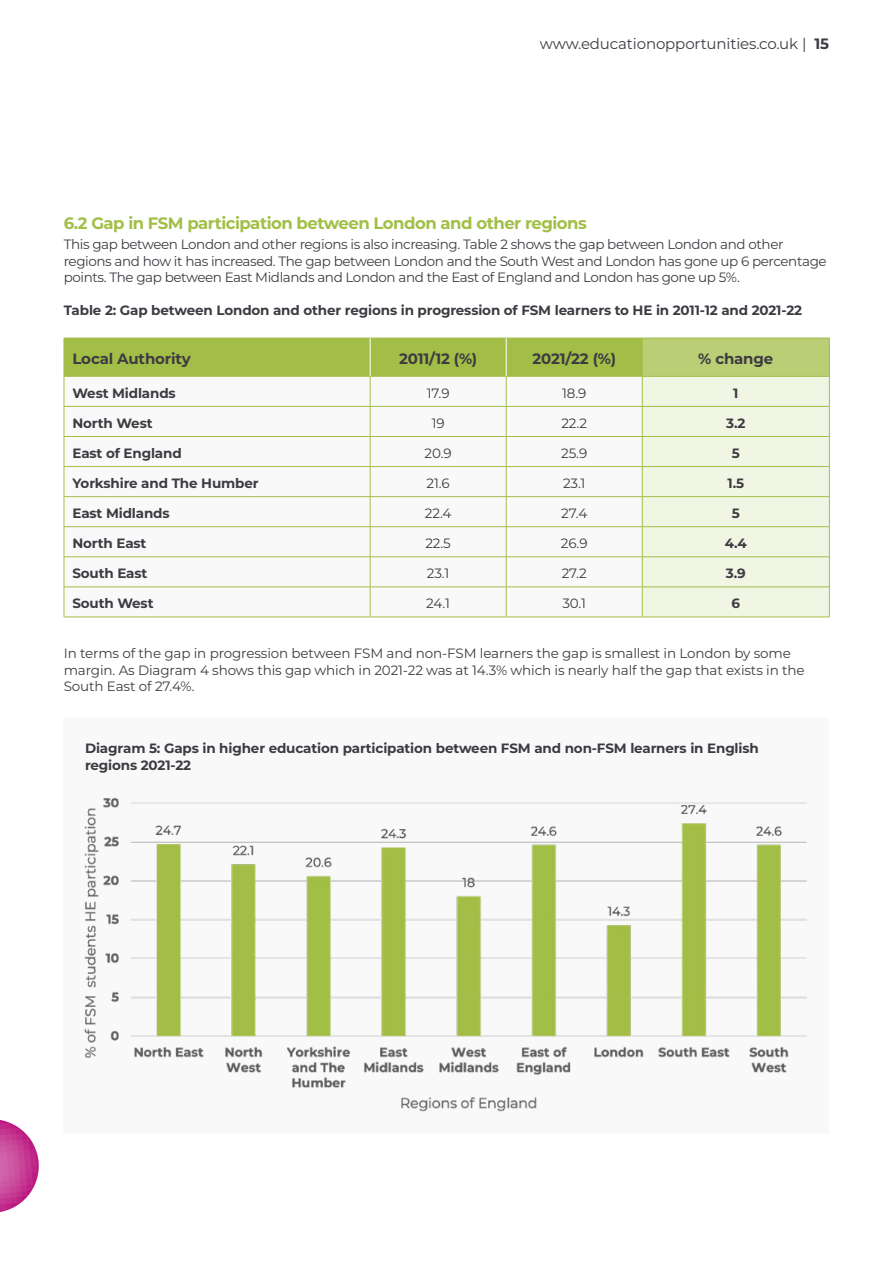
<style>
.page{position:relative;width:893px;height:1263px;background:#fff}
.page>*{position:absolute;margin:0;border:0;box-sizing:border-box;transform-origin:0 0}
.Large_Subheader{font:700 16.5px "Montserrat";letter-spacing:-.03em;color:#a3be47}
.Body_Copy{font:700 15px "Montserrat";letter-spacing:-.01em;color:#3d3b42}
.t1{font:15px "Montserrat";letter-spacing:-.01em;color:#3d3b42}
.Body_Copy-2{font:13.5px/16.5px "Montserrat";letter-spacing:-.03em;color:#3d3b42}
.Body_Copy-3{font:13.5px/16.5px "Montserrat";letter-spacing:-.01em;color:#3d3b42}
.Diagram_Header{font:700 13.5px/16.5px "Montserrat";letter-spacing:-.01em;color:#3d3b42}
.Body_Copy-4{font:700 13.5px "Montserrat";letter-spacing:-.01em;color:#3d3b42}
.s1{font-weight:700}
</style>
<div class="page">
<svg style="left:0;top:1120px;width:39px;height:92px"></svg>
<svg style="left:64px;top:338px;width:766px;height:279px"></svg>
<hr style="left:64px;top:526px;width:306px;height:1px;background:#a3be47">
<hr style="left:64px;top:527px;width:1px;height:30px;background:#a3be47">
<hr style="left:370px;top:526px;width:136px;height:1px;background:#a3be47">
<hr style="left:370px;top:527px;width:1px;height:30px;background:#a3be47">
<hr style="left:506px;top:526px;width:136px;height:1px;background:#a3be47">
<hr style="left:506px;top:527px;width:1px;height:30px;background:#a3be47">
<hr style="left:642px;top:526px;width:188px;height:1px;background:#a3be47">
<hr style="left:642px;top:527px;width:1px;height:30px;background:#a3be47">
<hr style="left:829px;top:527px;width:1px;height:30px;background:#a3be47">
<hr style="left:64px;top:556px;width:306px;height:1px;background:#a3be47">
<hr style="left:64px;top:557px;width:1px;height:30px;background:#a3be47">
<hr style="left:370px;top:556px;width:136px;height:1px;background:#a3be47">
<hr style="left:370px;top:557px;width:1px;height:30px;background:#a3be47">
<hr style="left:506px;top:556px;width:136px;height:1px;background:#a3be47">
<hr style="left:506px;top:557px;width:1px;height:30px;background:#a3be47">
<hr style="left:642px;top:556px;width:188px;height:1px;background:#a3be47">
<hr style="left:642px;top:557px;width:1px;height:30px;background:#a3be47">
<hr style="left:829px;top:557px;width:1px;height:30px;background:#a3be47">
<hr style="left:64px;top:587px;width:306px;height:1px;background:#a3be47">
<hr style="left:64px;top:587px;width:1px;height:30px;background:#a3be47">
<hr style="left:370px;top:587px;width:136px;height:1px;background:#a3be47">
<hr style="left:370px;top:587px;width:1px;height:30px;background:#a3be47">
<hr style="left:506px;top:587px;width:136px;height:1px;background:#a3be47">
<hr style="left:506px;top:587px;width:1px;height:30px;background:#a3be47">
<hr style="left:642px;top:587px;width:188px;height:1px;background:#a3be47">
<hr style="left:642px;top:587px;width:1px;height:30px;background:#a3be47">
<hr style="left:829px;top:587px;width:1px;height:30px;background:#a3be47">
<hr style="left:64px;top:617px;width:306px;height:1px;background:#a3be47">
<hr style="left:370px;top:617px;width:136px;height:1px;background:#a3be47">
<hr style="left:506px;top:617px;width:136px;height:1px;background:#a3be47">
<hr style="left:642px;top:617px;width:188px;height:1px;background:#a3be47">
<hr style="left:370px;top:338px;width:1px;height:38px;background:#fff">
<hr style="left:506px;top:338px;width:1px;height:38px;background:#fff">
<div style="left:64px;top:719px;width:765px;height:415px;background:#f9f9f9"></div>
<img style="left:84px;top:798px;width:723px;height:314px">
<p class="t1" style="left:540px;top:33px;width:291px">www.educationopportunities.co.uk | <span class="s1">15</span></p>
<h1 class="Large_Subheader" style="left:64px;top:211px;width:525px">6.2 Gap in FSM participation between London and other regions</h1>
<p class="Body_Copy-2" style="left:64px;top:236px;width:764px">This gap between London and other regions is also increasing. Table 2 shows the gap between London and other regions and how it has increased. The gap between London and the South West and London has gone up 6 percentage points. The gap between East Midlands and London and the East of England and London has gone up 5%.</p>
<h2 class="Diagram_Header" style="left:64px;top:302px;width:740px">Table 2: Gap between London and other regions in progression of FSM learners to HE in 2011-12 and 2021-22</h2>
<p class="Body_Copy" style="left:72px;top:348px;width:120px">Local Authority</p>
<p class="Body_Copy" style="left:399px;top:348px;width:80px">2011/12 (%)</p>
<p class="Body_Copy" style="left:532px;top:348px;width:85px">2021/22 (%)</p>
<p class="Body_Copy" style="left:698px;top:348px;width:77px">% change</p>
<p class="Body_Copy-4" style="left:72px;top:383px;width:105px">West Midlands</p>
<p class="Body_Copy-2" style="left:427px;top:384px;width:24px">17.9</p>
<p class="Body_Copy-2" style="left:562px;top:384px;width:26px">18.9</p>
<p class="Body_Copy-4" style="left:733px;top:383px;width:7px">1</p>
<p class="Body_Copy-4" style="left:72px;top:413px;width:82px">North West</p>
<p class="Body_Copy-2" style="left:432px;top:414px;width:14px">19</p>
<p class="Body_Copy-2" style="left:561px;top:414px;width:27px">22.2</p>
<p class="Body_Copy-4" style="left:726px;top:413px;width:21px">3.2</p>
<p class="Body_Copy-4" style="left:72px;top:443px;width:111px">East of England</p>
<p class="Body_Copy-2" style="left:425px;top:444px;width:29px">20.9</p>
<p class="Body_Copy-2" style="left:561px;top:444px;width:27px">25.9</p>
<p class="Body_Copy-4" style="left:732px;top:443px;width:10px">5</p>
<p class="Body_Copy-4" style="left:72px;top:474px;width:188px">Yorkshire and The Humber</p>
<p class="Body_Copy-2" style="left:427px;top:475px;width:25px">21.6</p>
<p class="Body_Copy-2" style="left:563px;top:475px;width:24px">23.1</p>
<p class="Body_Copy-4" style="left:727px;top:474px;width:18px">1.5</p>
<p class="Body_Copy-4" style="left:72px;top:504px;width:99px">East Midlands</p>
<p class="Body_Copy-2" style="left:425px;top:505px;width:28px">22.4</p>
<p class="Body_Copy-2" style="left:561px;top:505px;width:28px">27.4</p>
<p class="Body_Copy-4" style="left:732px;top:504px;width:10px">5</p>
<p class="Body_Copy-4" style="left:72px;top:534px;width:75px">North East</p>
<p class="Body_Copy-2" style="left:425px;top:535px;width:27px">22.5</p>
<p class="Body_Copy-2" style="left:561px;top:535px;width:28px">26.9</p>
<p class="Body_Copy-4" style="left:725px;top:534px;width:24px">4.4</p>
<p class="Body_Copy-4" style="left:72px;top:564px;width:76px">South East</p>
<p class="Body_Copy-2" style="left:427px;top:565px;width:24px">23.1</p>
<p class="Body_Copy-2" style="left:562px;top:565px;width:27px">27.2</p>
<p class="Body_Copy-4" style="left:726px;top:564px;width:21px">3.9</p>
<p class="Body_Copy-4" style="left:72px;top:594px;width:83px">South West</p>
<p class="Body_Copy-2" style="left:426px;top:595px;width:25px">24.1</p>
<p class="Body_Copy-2" style="left:562px;top:595px;width:25px">30.1</p>
<p class="Body_Copy-4" style="left:731px;top:594px;width:10px">6</p>
<p class="Body_Copy-3" style="left:64px;top:645px;width:742px">In terms of the gap in progression between FSM and non-FSM learners the gap is smallest in London by some margin. As Diagram 4 shows this gap which in 2021-22 was at 14.3% which is nearly half the gap that exists in the<br>South East of 27.4%.</p>
<h2 class="Diagram_Header" style="left:85px;top:739px;width:675px">Diagram 5: Gaps in higher education participation between FSM and non-FSM learners in English regions 2021-22</h2>
</div>
